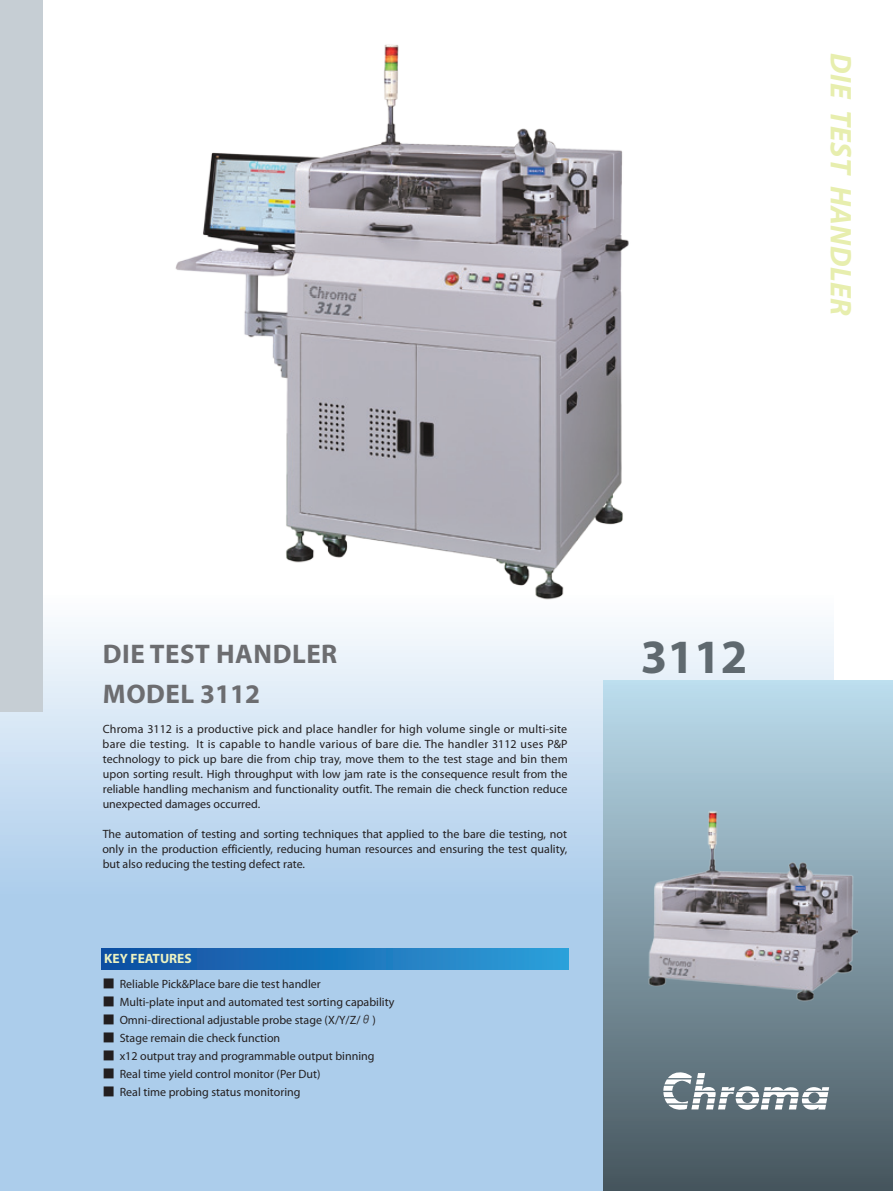
<style>
.page{position:relative;width:893px;height:1191px;background:#fff}
.page>*{position:absolute;margin:0;border:0;box-sizing:border-box;transform-origin:0 0}
.t1{font:700 48px "Myriad Pro";color:#5f696f}
.t2{font:italic 700 30px "Myriad Pro";color:#e7eeae}
.t3{font:700 27px/40.5px "Myriad Pro";letter-spacing:.02em;color:#6c6d70}
.t4{font:700 13.5px "Myriad Pro";color:#edf2c1}
.t5{font:12px/15px "Myriad Pro";color:#231f20;text-align:justify}
.s1{font-family:"AR Hei B5";font-weight:500}
</style>
<div class="page">
<svg style="left:0;top:627px;width:833px;height:564px"></svg>
<div style="left:604px;top:680px;width:289px;height:511px;background:linear-gradient(to bottom,#bcddee,#45555d)"></div>
<div style="left:0;top:0;width:43px;height:711px;background:#c6ced4"></div>
<svg style="left:663px;top:1071px;width:166px;height:39px"></svg>
<img style="left:175px;top:44px;width:454px;height:556px">
<img style="left:645px;top:805px;width:212px;height:198px">
<div style="left:101px;top:948px;width:468px;height:21px;background:linear-gradient(to right,#0c4ca0,#2c9fd9)"></div>
<h2 class="t2" style="left:860px;top:53px;width:265px;rotate:90deg">Die Test Handler</h2>
<h3 class="t3" style="left:103px;top:632px;width:236px">DIE TEST HANDLER<br>MODEL 3112</h3>
<p class="t5" style="left:103px;top:721px;width:467px">Chroma 3112 is a productive pick and place handler for high volume single or multi-site bare die testing. It is capable to handle various of bare die. The handler 3112 uses P&amp;P technology to pick up bare die from chip tray, move them to the test stage and bin them upon sorting result. High throughput with low jam rate is the consequence result from the reliable handling mechanism and functionality outfit. The remain die check function reduce unexpected damages occurred.</p>
<p class="t5" style="left:102px;top:826px;width:466px">The automation of testing and sorting techniques that applied to the bare die testing, not only in the production efficiently, reducing human resources and ensuring the test quality, but also reducing the testing defect rate.</p>
<p class="t4" style="left:104px;top:949px;width:89px">KEY FEATURES</p>
<p class="t5" style="left:103px;top:976px;width:220px"><span class="s1">■</span> Reliable Pick&amp;Place bare die test handler</p>
<p class="t5" style="left:103px;top:994px;width:293px"><span class="s1">■</span> Multi-plate input and automated test sorting capability</p>
<p class="t5" style="left:103px;top:1012px;width:275px"><span class="s1">■</span> Omni-directional adjustable probe stage (X/Y/Z/<span class="s1">θ</span>)</p>
<p class="t5" style="left:103px;top:1030px;width:179px"><span class="s1">■</span> Stage remain die check function</p>
<p class="t5" style="left:103px;top:1048px;width:273px"><span class="s1">■</span> x12 output tray and programmable output binning</p>
<p class="t5" style="left:103px;top:1066px;width:219px"><span class="s1">■</span> Real time yield control monitor (Per Dut)</p>
<p class="t5" style="left:103px;top:1084px;width:199px"><span class="s1">■</span> Real time probing status monitoring</p>
<h1 class="t1" style="left:641px;top:625px;width:108px">3112</h1>
</div>
